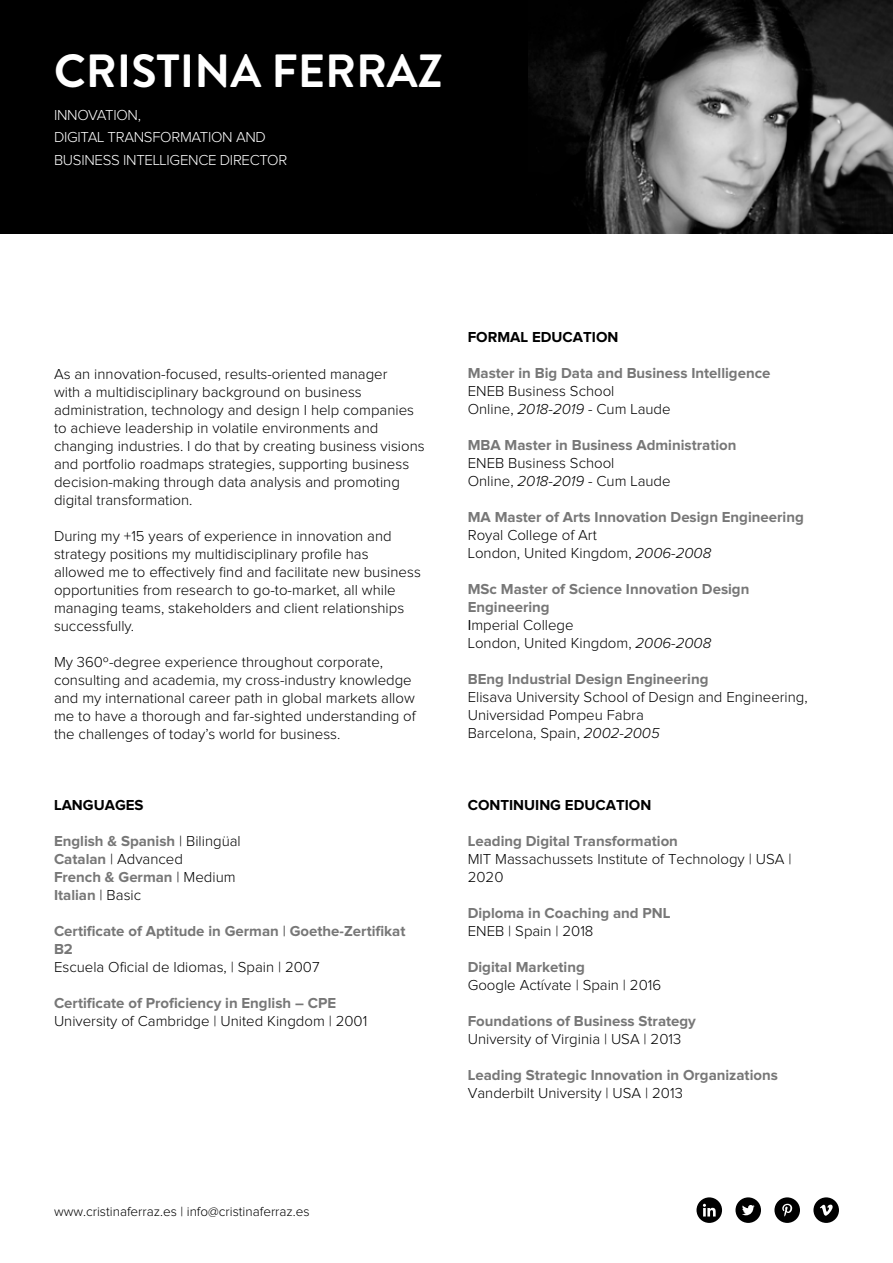
<style>
.page{position:relative;width:893px;height:1263px;background:#fff}
.page>*{position:absolute;margin:0;border:0;box-sizing:border-box;transform-origin:0 0}
.t1{font:700 46.5px "Brandon Grotesque";color:#fff}
.t2{font:300 15px/18px "Proxima Nova";color:#000}
.t3{font:700 15px/18px "Proxima Nova";color:#777}
.t4{font:300 15px/22.5px "Proxima Nova";letter-spacing:-.02em;color:#fff}
.t5{font:700 15px "Proxima Nova";color:#000}
.t6{font:300 13.5px "Proxima Nova";color:#000}
.s1{font-weight:300;color:#000}
.s2{font-style:italic}
.s3{font-weight:400;color:#000}
.s4{font-weight:300;font-style:italic;color:#000}
</style>
<div class="page">
<img style="left:527px;top:0;width:366px;height:234px">
<div style="left:0;top:0;width:527px;height:234px;background:#000"></div>
<svg style="left:813px;top:1197px;width:26px;height:26px"></svg>
<svg style="left:696px;top:1197px;width:26px;height:26px"></svg>
<svg style="left:774px;top:1197px;width:26px;height:26px"></svg>
<svg style="left:735px;top:1197px;width:26px;height:26px"></svg>
<h1 class="t1" style="left:54px;top:38px;width:390px">CRISTINA FERRAZ</h1>
<p class="t4" style="left:54px;top:104px;width:235px">INNOVATION,<br>DIGITAL TRANSFORMATION AND<br>BUSINESS INTELLIGENCE DIRECTOR</p>
<p class="t2" style="left:54px;top:366px;width:372px">As an innovation-focused, results-oriented manager<br>with a multidisciplinary background on business administration, technology and design I help companies to achieve leadership in volatile environments and changing industries. I do that by creating business visions and portfolio roadmaps strategies, supporting business decision-making through data analysis and promoting digital transformation.</p>
<p class="t2" style="left:54px;top:528px;width:368px">During my +15 years of experience in innovation and strategy positions my multidisciplinary profile has allowed me to effectively find and facilitate new business opportunities from research to go-to-market, all while managing teams, stakeholders and client relationships successfully.</p>
<p class="t2" style="left:54px;top:654px;width:363px">My 360º-degree experience throughout corporate, consulting and academia, my cross-industry knowledge and my international career path in global markets allow me to have a thorough and far-sighted understanding of the challenges of today’s world for business.</p>
<p class="t5" style="left:54px;top:798px;width:91px">LANGUAGES</p>
<p class="t3" style="left:54px;top:833px;width:188px">English &amp; Spanish <span class="s1">| Bilingüal<br></span>Catalan <span class="s1">| Advanced<br></span>French &amp; German <span class="s1">| Medium<br></span>Italian <span class="s1">| Basic</span></p>
<p class="t3" style="left:54px;top:923px;width:353px">Certificate of Aptitude in German | Goethe-Zertifikat<br>B2</p>
<p class="t2" style="left:54px;top:959px;width:267px">Escuela Oficial de Idiomas, | Spain | 2007</p>
<p class="t3" style="left:54px;top:995px;width:284px">Certificate of Proficiency in English – CPE</p>
<p class="t2" style="left:54px;top:1013px;width:315px">University of Cambridge | United Kingdom | 2001</p>
<p class="t6" style="left:54px;top:1205px;width:257px">www.cristinaferraz.es | info@cristinaferraz.es</p>
<p class="t5" style="left:468px;top:330px;width:152px">FORMAL EDUCATION</p>
<p class="t3" style="left:468px;top:365px;width:304px">Master in Big Data and Business Intelligence</p>
<p class="t2" style="left:468px;top:383px;width:204px">ENEB Business School<br>Online, <span class="s2">2018-2019 -</span> Cum Laude</p>
<p class="t3" style="left:468px;top:437px;width:270px">MBA Master in Business Administration</p>
<p class="t2" style="left:468px;top:455px;width:204px">ENEB Business School<br>Online, <span class="s2">2018-2019 -</span> Cum Laude</p>
<p class="t3" style="left:468px;top:509px;width:338px">MA Master of Arts Innovation Design Engineering</p>
<p class="t2" style="left:468px;top:527px;width:245px">Royal College of Art<br>London, United Kingdom, <span class="s2">2006-2008</span></p>
<p class="t3" style="left:468px;top:581px;width:283px">MSc Master of Science Innovation Design<br>Engineering<br><span class="s3">I</span><span class="s1">mperial College<br>London, United Kingdom,</span> <span class="s4">2006-2008</span></p>
<p class="t3" style="left:468px;top:671px;width:242px">BEng Industrial Design Engineering</p>
<p class="t2" style="left:468px;top:689px;width:341px">Elisava University School of Design and Engineering,<br>Universidad Pompeu Fabra<br>Barcelona, Spain, <span class="s2">2002-2005</span></p>
<p class="t5" style="left:468px;top:798px;width:185px">CONTINUING EDUCATION</p>
<p class="t3" style="left:468px;top:833px;width:212px">Leading Digital Transformation</p>
<p class="t2" style="left:468px;top:851px;width:325px">MIT Massachussets Institute of Technology | USA |<br>2020</p>
<p class="t3" style="left:468px;top:905px;width:204px">Diploma in Coaching and PNL</p>
<p class="t2" style="left:468px;top:923px;width:127px">ENEB | Spain | 2018</p>
<p class="t3" style="left:468px;top:959px;width:119px">Digital Marketing</p>
<p class="t2" style="left:468px;top:977px;width:195px">Google Actívate | Spain | 2016</p>
<p class="t3" style="left:468px;top:1013px;width:230px">Foundations of Business Strategy</p>
<p class="t2" style="left:468px;top:1031px;width:215px">University of Virginia | USA | 2013</p>
<p class="t3" style="left:468px;top:1067px;width:312px">Leading Strategic Innovation in Organizations</p>
<p class="t2" style="left:468px;top:1085px;width:217px">Vanderbilt University | USA | 2013</p>
</div>
